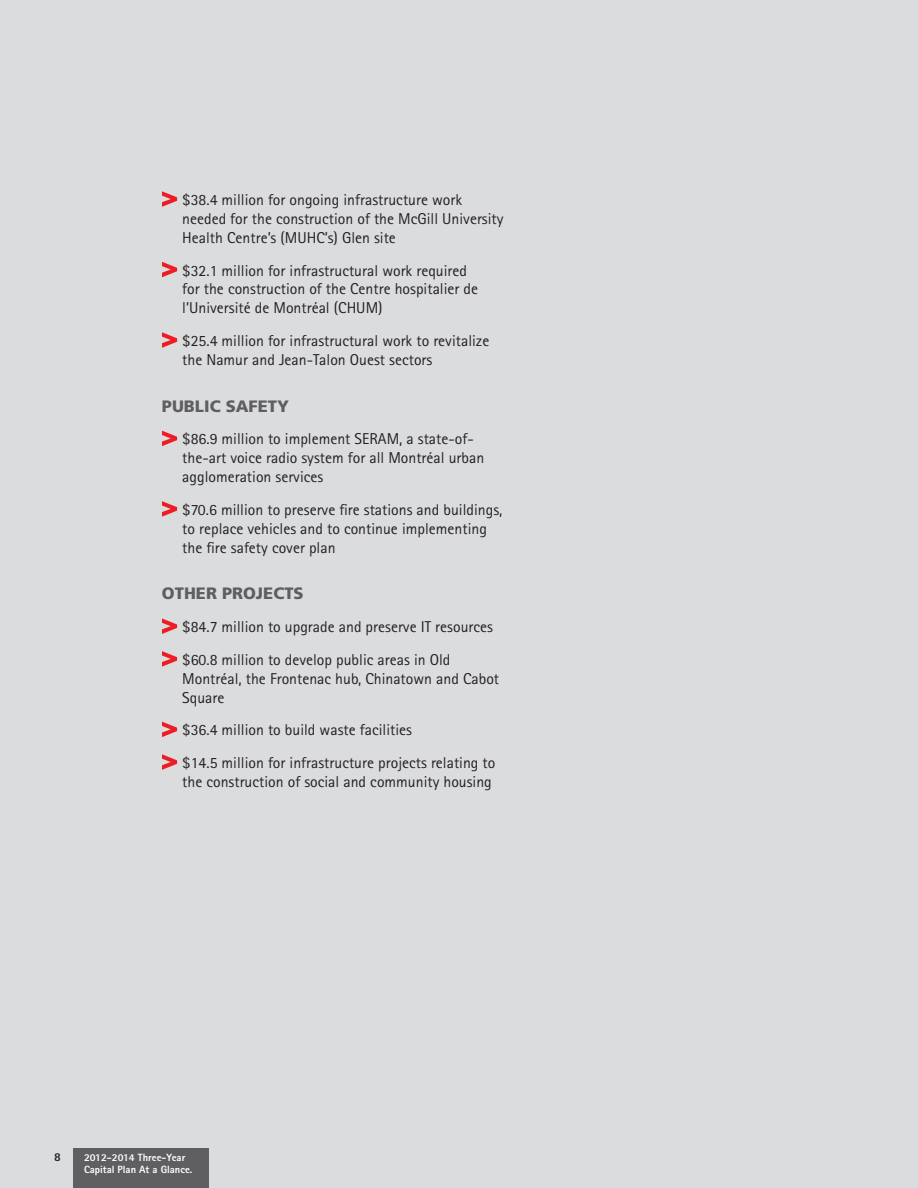
<style>
.page{position:relative;width:918px;height:1188px;background:#dbdcde}
.page>*{position:absolute;margin:0;border:0;box-sizing:border-box;transform-origin:0 0}
.t1{font:900 16.5px "Frutiger";color:#5f5f62}
.t2{font:15.75px/18.9px "Rotis Sans Serif";color:#231f20}
.t3{font:800 12px "Rotis Sans Serif";color:#231f20}
.t4{font:800 10.5px/12.6px "Rotis Sans Serif";color:#fff}
</style>
<div class="page">
<div style="left:73px;top:1148px;width:135px;height:40px;background:#5f5f62"></div>
<svg style="left:162px;top:191px;width:15px;height:16px"></svg>
<svg style="left:162px;top:262px;width:15px;height:15px"></svg>
<svg style="left:162px;top:332px;width:15px;height:16px"></svg>
<svg style="left:162px;top:431px;width:15px;height:15px"></svg>
<svg style="left:162px;top:501px;width:15px;height:16px"></svg>
<svg style="left:162px;top:618px;width:15px;height:16px"></svg>
<svg style="left:162px;top:651px;width:15px;height:16px"></svg>
<svg style="left:162px;top:722px;width:15px;height:15px"></svg>
<svg style="left:162px;top:754px;width:15px;height:16px"></svg>
<p class="t2" style="left:182px;top:190px;width:323px">$38.4 million for ongoing infrastructure work needed for the construction of the McGill University<br>Health Centre’s (MUHC’s) Glen site</p>
<p class="t2" style="left:182px;top:261px;width:297px">$32.1 million for infrastructural work required for the construction of the Centre hospitalier de l’Université de Montréal (CHUM)</p>
<p class="t2" style="left:182px;top:331px;width:309px">$25.4 million for infrastructural work to revitalize the Namur and Jean-Talon Ouest sectors</p>
<p class="t1" style="left:162px;top:396px;width:129px">PUBLIC SAFETY</p>
<p class="t2" style="left:182px;top:430px;width:304px">$86.9 million to implement SERAM, a state-of&shy;the-art voice radio system for all Montréal urban agglomeration services</p>
<p class="t2" style="left:182px;top:500px;width:322px">$70.6 million to preserve fire stations and buildings, to replace vehicles and to continue implementing the fire safety cover plan</p>
<p class="t1" style="left:162px;top:584px;width:143px">OTHER PROJECTS</p>
<p class="t2" style="left:182px;top:610px;width:312px;line-height:32.7px">$84.7 million to upgrade and preserve IT resources $60.8 million to develop public areas in Old</p>
<p class="t2" style="left:182px;top:669px;width:318px">Montréal, the Frontenac hub, Chinatown and Cabot<br>Square</p>
<p class="t2" style="left:182px;top:714px;width:315px;line-height:32.7px">$36.4 million to build waste facilities<br>$14.5 million for infrastructure projects relating to</p>
<p class="t2" style="left:182px;top:772px;width:311px">the construction of social and community housing</p>
<p class="t3" style="left:54px;top:1150px;width:8px">8</p>
<p class="t4" style="left:84px;top:1151px;width:110px">2012-2014 Three-Year<br>Capital Plan At a Glance.</p>
</div>
